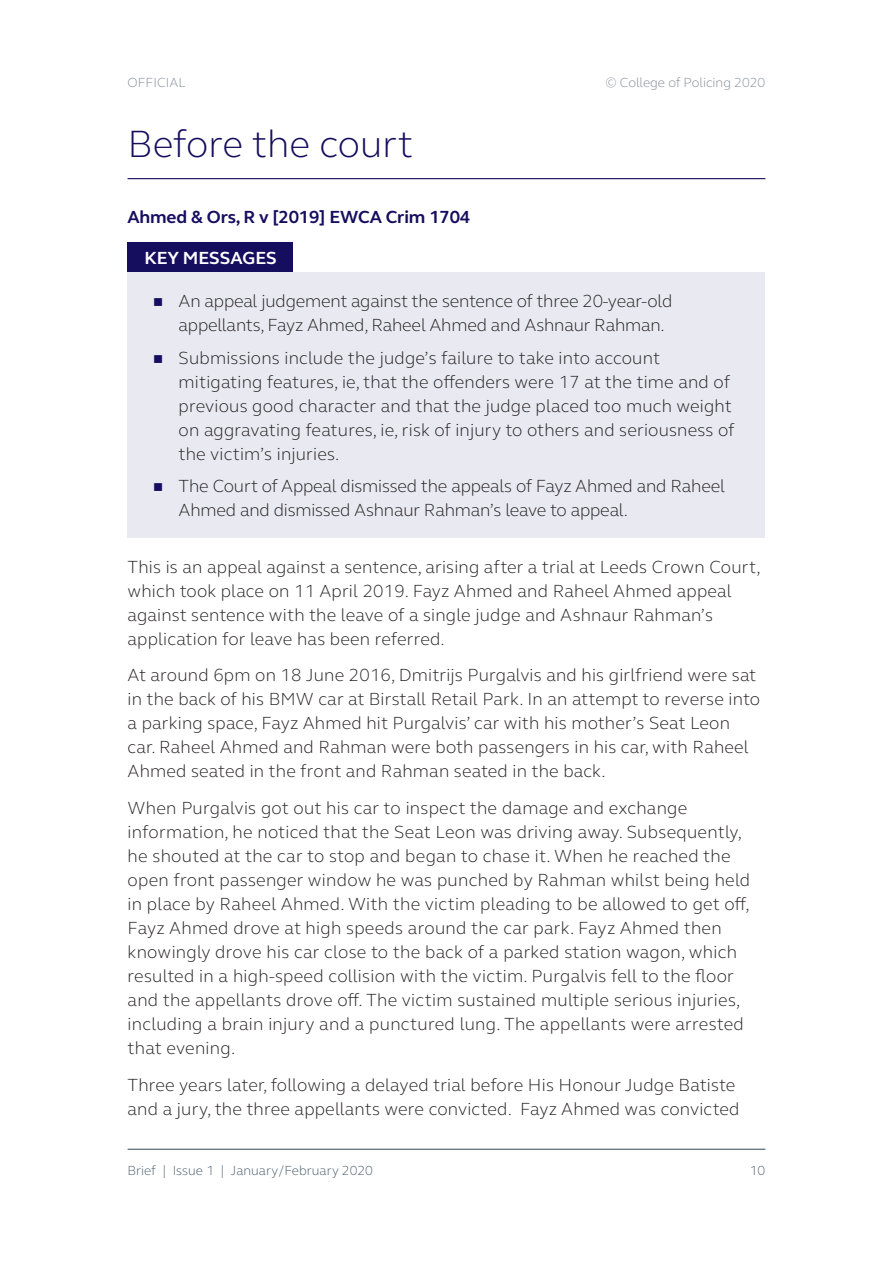
<style>
.page{position:relative;width:893px;height:1263px;background:#fff}
.page>*{position:absolute;margin:0;border:0;box-sizing:border-box;transform-origin:0 0}
.Section_head{font:300 39px "FS Elliot Pro";color:#150d5e}
.Body_text{font:300 18px/24px "FS Elliot Pro";letter-spacing:.01em;color:#231f20}
.Bullet_list{font:300 18px/24px "FS Elliot Pro";letter-spacing:.01em;color:#231f20}
.Bullet_list-2{font:300 18px/24px "FS Elliot Pro";letter-spacing:-.01em;color:#231f20}
.Subhead_2{font:700 18px "FS Elliot Pro";letter-spacing:-.01em;color:#150d5e}
.Body_text-2{font:700 18px "FS Elliot Pro";color:#fff}
.t1{font:300 13.5px "FS Elliot Pro";color:#485d6a}
.t2{font:300 13.5px "FS Elliot Pro";color:#838c97}
.s1{color:#150d5e}
</style>
<div class="page">
<hr style="left:128px;top:1149px;width:637px;height:1px;background:#485d6a">
<hr style="left:128px;top:178px;width:637px;height:1px;background:#150d5e">
<div style="left:128px;top:242px;width:165px;height:31px;background:#150d5e"></div>
<div style="left:128px;top:273px;width:637px;height:265px;background:#e9e9f1"></div>
<p class="t2" style="left:128px;top:73px;width:59px">OFFICIAL</p>
<p class="t2" style="left:605px;top:73px;width:161px">© College of Policing 2020</p>
<p class="Section_head" style="left:128px;top:117px;width:287px">Before the court</p>
<p class="Subhead_2" style="left:128px;top:205px;width:344px">Ahmed &amp; Ors, R v [2019] EWCA Crim 1704</p>
<p class="Body_text-2" style="left:145px;top:246px;width:134px">KEY MESSAGES</p>
<p class="Bullet_list-2" style="left:179px;top:289px;width:495px;text-indent:-26px"><span class="s1">■</span> An appeal judgement against the sentence of three 20-year-old appellants, Fayz Ahmed, Raheel Ahmed and Ashnaur Rahman.</p>
<p class="Bullet_list" style="left:179px;top:345px;width:558px;text-indent:-26px"><span class="s1">■</span> Submissions include the judge’s failure to take into account mitigating features, ie, that the offenders were 17 at the time and of previous good character and that the judge placed too much weight on aggravating features, ie, risk of injury to others and seriousness of the victim’s injuries.</p>
<p class="Bullet_list-2" style="left:179px;top:474px;width:548px;text-indent:-26px"><span class="s1">■</span> The Court of Appeal dismissed the appeals of Fayz Ahmed and Raheel<br>Ahmed and dismissed Ashnaur Rahman’s leave to appeal.</p>
<p class="Body_text" style="left:128px;top:554px;width:635px">This is an appeal against a sentence, arising after a trial at Leeds Crown Court, which took place on 11 April 2019. Fayz Ahmed and Raheel Ahmed appeal against sentence with the leave of a single judge and Ashnaur Rahman’s application for leave has been referred.</p>
<p class="Body_text" style="left:128px;top:663px;width:634px">At around 6pm on 18 June 2016, Dmitrijs Purgalvis and his girlfriend were sat in the back of his BMW car at Birstall Retail Park. In an attempt to reverse into a parking space, Fayz Ahmed hit Purgalvis’ car with his mother’s Seat Leon car. Raheel Ahmed and Rahman were both passengers in his car, with Raheel Ahmed seated in the front and Rahman seated in the back.</p>
<p class="Body_text" style="left:128px;top:795px;width:624px">When Purgalvis got out his car to inspect the damage and exchange information, he noticed that the Seat Leon was driving away. Subsequently, he shouted at the car to stop and began to chase it. When he reached the open front passenger window he was punched by Rahman whilst being held in place by Raheel Ahmed. With the victim pleading to be allowed to get off, Fayz Ahmed drove at high speeds around the car park. Fayz Ahmed then knowingly drove his car close to the back of a parked station wagon, which resulted in a high-speed collision with the victim. Purgalvis fell to the floor and the appellants drove off. The victim sustained multiple serious injuries, including a brain injury and a punctured lung. The appellants were arrested that evening.</p>
<p class="Body_text" style="left:128px;top:1072px;width:613px">Three years later, following a delayed trial before His Honour Judge Batiste and a jury, the three appellants were convicted. Fayz Ahmed was convicted</p>
<p class="t1" style="left:128px;top:1162px;width:247px">Brief | Issue 1 | January/February 2020</p>
<p class="t1" style="left:750px;top:1162px;width:17px">10</p>
</div>
